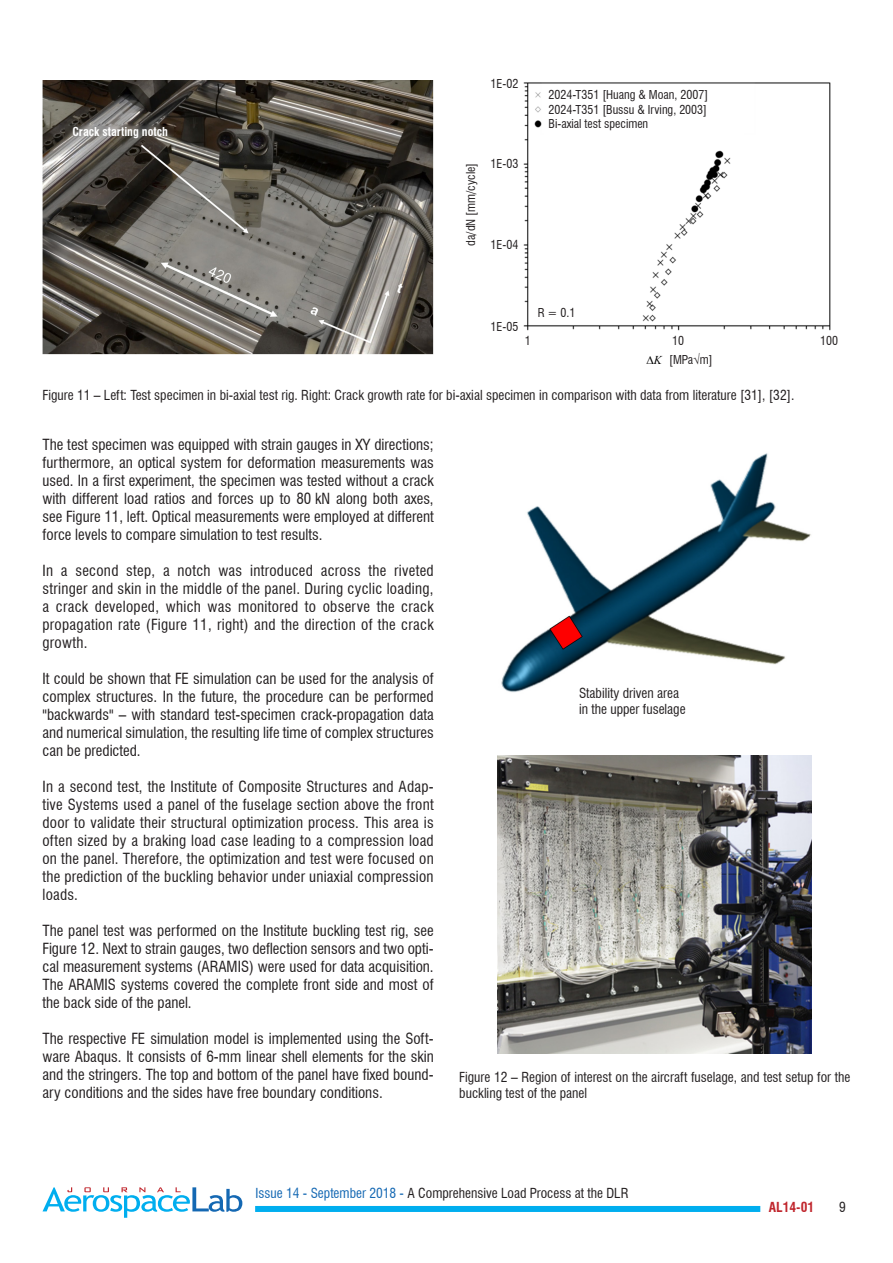
<style>
.page{position:relative;width:893px;height:1263px;background:#fff}
.page>*{position:absolute;margin:0;border:0;box-sizing:border-box;transform-origin:0 0}
.t1{font:condensed 15px/18px "Swiss 721 BT";color:#231f20;text-align:justify}
.t2{font:condensed 13.5px/16.2px "Swiss 721 BT";color:#231f20}
.t3{font:700 condensed 13.5px "Swiss 721 BT";color:#c0262d}
.t4{font:condensed 12px/14.4px "Swiss 721 BT";color:#231f20;text-align:justify}
.t5{font:700 condensed 12px "Swiss 721 BT";color:#fff}
.s1{color:#000}
.s2{font-family:"Times New Roman";font-style:italic;font-stretch:normal;color:#000}
.s3{color:#1468b3}
</style>
<div class="page">
<div style="left:255px;top:1206px;width:505px;height:6px;background:#00aeef"></div>
<svg style="left:43px;top:1187px;width:199px;height:31px"></svg>
<img style="left:43px;top:80px;width:391px;height:274px">
<img style="left:523px;top:82px;width:308px;height:249px">
<img style="left:501px;top:453px;width:310px;height:239px">
<img style="left:498px;top:755px;width:314px;height:298px">
<p class="t5" style="left:72px;top:124px;width:97px">Crack starting notch</p>
<p class="t4" style="left:491px;top:76px;width:29px">1E-02</p>
<p class="t4" style="left:464px;top:246px;width:84px;rotate:-90deg">da/dN [mm/cycle]</p>
<p class="t4" style="left:491px;top:156px;width:29px">1E-03</p>
<p class="t4" style="left:491px;top:238px;width:29px">1E-04</p>
<p class="t4" style="left:549px;top:88px;width:161px">2024-T351 [Huang &amp; Moan, 2007] 2024-T351 [Bussu &amp; Irving, 2003] Bi-axial test specimen</p>
<p class="t4" style="left:491px;top:319px;width:29px">1E-05</p>
<p class="t4" style="left:538px;top:305px;width:39px">R = 0.1</p>
<p class="t4" style="left:525px;top:334px;width:7px">1</p>
<p class="t4" style="left:672px;top:334px;width:13px">10</p>
<p class="t4" style="left:647px;top:352px;width:68px"><span class="s1">∆</span><span class="s2">K</span> [MPa√m]</p>
<p class="t2" style="left:43px;top:386px;width:753px">Figure 11 – Left: Test specimen in bi-axial test rig. Right: Crack growth rate for bi-axial specimen in comparison with data from literature [31], [32].</p>
<p class="t4" style="left:820px;top:334px;width:19px">100</p>
<p class="t1" style="left:43px;top:436px;width:393px">The test specimen was equipped with strain gauges in XY directions; furthermore, an optical system for deformation measurements was used. In a first experiment, the specimen was tested without a crack with different load ratios and forces up to 80 kN along both axes, see Figure 11, left. Optical measurements were employed at different force levels to compare simulation to test results.</p>
<p class="t1" style="left:43px;top:562px;width:393px">In a second step, a notch was introduced across the riveted stringer and skin in the middle of the panel. During cyclic loading, a crack developed, which was monitored to observe the crack propagation rate (Figure 11, right) and the direction of the crack growth.</p>
<p class="t1" style="left:43px;top:670px;width:393px">It could be shown that FE simulation can be used for the analysis of complex structures. In the future, the procedure can be performed "backwards" – with standard test-specimen crack-propagation data and numerical simulation, the resulting life time of complex structures can be predicted.</p>
<p class="t1" style="left:43px;top:778px;width:393px">In a second test, the Institute of Composite Structures and Adap&shy;tive Systems used a panel of the fuselage section above the front door to validate their structural optimization process. This area is often sized by a braking load case leading to a compression load on the panel. Therefore, the optimization and test were focused on the prediction of the buckling behavior under uniaxial compression loads.</p>
<p class="t1" style="left:43px;top:922px;width:393px">The panel test was performed on the Institute buckling test rig, see Figure 12. Next to strain gauges, two deflection sensors and two opti&shy;cal measurement systems (ARAMIS) were used for data acquisition.<br>The ARAMIS systems covered the complete front side and most of the back side of the panel.</p>
<p class="t1" style="left:43px;top:1030px;width:393px">The respective FE simulation model is implemented using the Soft&shy;ware Abaqus. It consists of 6-mm linear shell elements for the skin and the stringers. The top and bottom of the panel have fixed bound&shy;ary conditions and the sides have free boundary conditions.</p>
<p class="t2" style="left:579px;top:685px;width:108px">Stability driven area in the upper fuselage</p>
<p class="t2" style="left:459px;top:1069px;width:393px">Figure 12 – Region of interest on the aircraft fuselage, and test setup for the buckling test of the panel</p>
<p class="t2" style="left:255px;top:1184px;width:375px"><span class="s3">Issue 14 - September 2018 -</span> A Comprehensive Load Process at the DLR</p>
<p class="t3" style="left:769px;top:1199px;width:47px">AL14-01</p>
<p class="t2" style="left:839px;top:1198px;width:8px">9</p>
</div>
